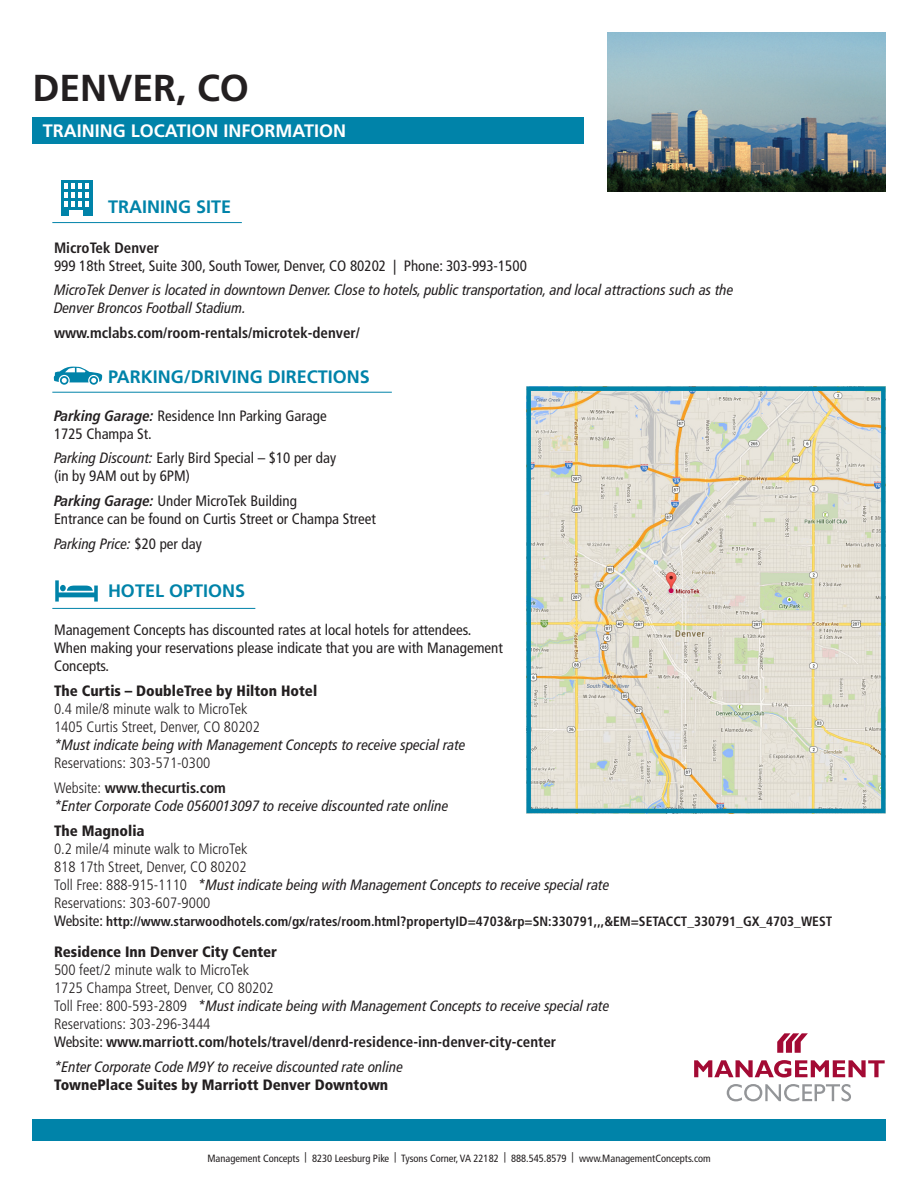
<style>
.page{position:relative;width:918px;height:1188px;background:#fff}
.page>*{position:absolute;margin:0;border:0;box-sizing:border-box;transform-origin:0 0}
.t1{font:700 37.5px "Frutiger LT Pro";color:#231f20}
.H2-Blue{font:700 18px "Frutiger LT Pro";color:#0083a9}
.t2{font:700 18px "Frutiger LT Pro";color:#fff}
.P3-Con{font:condensed 15px/18px "Frutiger LT Pro";color:#231f20}
.P4-LCon{font:italic condensed 15px "Frutiger LT Pro";color:#231f20}
.P4-LCon-2{font:300 condensed 15px "Frutiger LT Pro";color:#231f20}
.P3-Con-2{font:italic condensed 15px/18px "Frutiger LT Pro";color:#231f20}
.P1-BlackC{font:900 condensed 15px "Frutiger LT Pro";color:#231f20}
.P3-Con-3{font:700 condensed 15px "Frutiger LT Pro";color:#231f20}
.P2-BoldC{font:700 condensed 15px "Frutiger LT Pro";color:#231f20}
.P4-LCon-3{font:700 condensed 15px "Frutiger LT Pro";color:#231f20}
.P3-Con-4{font:700 condensed 13.5px "Frutiger LT Pro";color:#231f20}
.t3{font:condensed 10.5px "Frutiger LT Pro";color:#231f20}
.s1{font-weight:700;font-style:italic}
.s2{font-style:italic}
.s3{font-style:normal}
.s4{font-weight:300}
.s5{font-weight:300;font-style:normal}
.s6{font-weight:400;font-size:15px}
.s7{font-weight:400}
</style>
<div class="page">
<img style="left:531px;top:391px;width:350px;height:417px">
<div style="left:526px;top:386px;width:360px;height:427px;border:4px solid #0083a9"></div>
<img style="left:608px;top:33px;width:278px;height:158px">
<svg style="left:694px;top:1060px;width:191px;height:17px"></svg>
<svg style="left:727px;top:1084px;width:124px;height:17px"></svg>
<svg style="left:777px;top:1033px;width:31px;height:20px"></svg>
<div style="left:32px;top:117px;width:552px;height:27px;background:#0083a9"></div>
<div style="left:32px;top:1119px;width:854px;height:21px;background:#0083a9"></div>
<svg style="left:54px;top:367px;width:48px;height:18px"></svg>
<hr style="left:52px;top:392px;width:340px;height:1px;background:#0083a9">
<hr style="left:52px;top:222px;width:190px;height:1px;background:#0083a9">
<div style="left:61px;top:180px;width:31px;height:36px;background:#0083a9"></div>
<svg style="left:64px;top:183px;width:25px;height:33px"></svg>
<svg style="left:55px;top:580px;width:43px;height:22px"></svg>
<hr style="left:52px;top:608px;width:203px;height:1px;background:#0083a9">
<svg style="left:669px;top:588px;width:5px;height:5px"></svg>
<h1 class="t1" style="left:32px;top:65px;width:218px">DENVER, CO</h1>
<h2 class="t2" style="left:43px;top:120px;width:305px">TRAINING LOCATION INFORMATION</h2>
<p class="H2-Blue" style="left:108px;top:197px;width:125px">TRAINING SITE</p>
<p class="P2-BoldC" style="left:54px;top:238px;width:107px">MicroTek Denver</p>
<p class="P3-Con" style="left:54px;top:256px;width:474px">999 18th Street, Suite 300, South Tower, Denver, CO 80202 | Phone: 303-993-1500</p>
<p class="P3-Con-2" style="left:54px;top:281px;width:681px">MicroTek Denver is located in downtown Denver. Close to hotels, public transportation, and local attractions such as the<br>Denver Broncos Football Stadium.</p>
<p class="P2-BoldC" style="left:54px;top:324px;width:308px">www.mclabs.com/room-rentals/microtek-denver/</p>
<p class="H2-Blue" style="left:108px;top:366px;width:263px">PARKING/DRIVING DIRECTIONS</p>
<p class="P3-Con" style="left:54px;top:407px;width:274px"><span class="s1">Parking Garage:</span> Residence Inn Parking Garage<br>1725 Champa St.</p>
<p class="P3-Con" style="left:54px;top:449px;width:284px"><span class="s2">Parking Discount:</span> Early Bird Special – $10 per day (in by 9AM out by 6PM)</p>
<p class="P3-Con" style="left:54px;top:492px;width:245px"><span class="s1">Parking Garage:</span> Under MicroTek Building</p>
<p class="P3-Con" style="left:54px;top:510px;width:324px">Entrance can be found on Curtis Street or Champa Street</p>
<p class="P3-Con-2" style="left:54px;top:535px;width:149px">Parking Price: <span class="s3">$20 per day</span></p>
<p class="H2-Blue" style="left:108px;top:580px;width:139px">HOTEL OPTIONS</p>
<p class="P3-Con" style="left:54px;top:621px;width:450px">Management Concepts has discounted rates at local hotels for attendees.<br>When making your reservations please indicate that you are with Management<br>Concepts.</p>
<p class="P1-BlackC" style="left:54px;top:682px;width:265px">The Curtis – DoubleTree by Hilton Hotel</p>
<p class="P4-LCon-2" style="left:54px;top:700px;width:195px">0.4 mile/8 minute walk to MicroTek</p>
<p class="P4-LCon-2" style="left:54px;top:718px;width:207px">1405 Curtis Street, Denver, CO 80202</p>
<p class="P4-LCon" style="left:54px;top:736px;width:413px">*Must indicate being with Management Concepts to receive special rate</p>
<p class="P4-LCon-2" style="left:54px;top:754px;width:158px">Reservations: 303-571-0300</p>
<p class="P4-LCon-3" style="left:54px;top:779px;width:173px"><span class="s4">Website:</span> www.thecurtis.com</p>
<p class="P4-LCon" style="left:54px;top:797px;width:396px">*Enter Corporate Code 0560013097 to receive discounted rate online</p>
<p class="P1-BlackC" style="left:54px;top:821px;width:92px">The Magnolia</p>
<p class="P4-LCon-2" style="left:54px;top:840px;width:195px">0.2 mile/4 minute walk to MicroTek</p>
<p class="P4-LCon-2" style="left:54px;top:858px;width:194px">818 17th Street, Denver, CO 80202</p>
<p class="P4-LCon" style="left:54px;top:876px;width:557px"><span class="s5">Toll Free: 888-915-1110</span> *Must indicate being with Management Concepts to receive special rate</p>
<p class="P4-LCon-2" style="left:54px;top:894px;width:158px">Reservations: 303-607-9000</p>
<p class="P3-Con-4" style="left:54px;top:913px;width:780px"><span class="s6">Website:</span> http://www.starwoodhotels.com/gx/rates/room.html?propertyID=4703&amp;rp=SN:330791,,,&amp;EM=SETACCT_330791_GX_4703_WEST</p>
<p class="P1-BlackC" style="left:54px;top:943px;width:225px">Residence Inn Denver City Center</p>
<p class="P4-LCon-2" style="left:54px;top:961px;width:197px">500 feet/2 minute walk to MicroTek</p>
<p class="P4-LCon-2" style="left:54px;top:979px;width:221px">1725 Champa Street, Denver, CO 80202</p>
<p class="P4-LCon" style="left:54px;top:997px;width:557px"><span class="s5">Toll Free: 800-593-2809</span> *Must indicate being with Management Concepts to receive special rate</p>
<p class="P4-LCon-2" style="left:54px;top:1015px;width:158px">Reservations: 303-296-3444</p>
<p class="P3-Con-3" style="left:54px;top:1033px;width:504px"><span class="s7">Website:</span> www.marriott.com/hotels/travel/denrd-residence-inn-denver-city-center</p>
<p class="P4-LCon" style="left:54px;top:1058px;width:351px">*Enter Corporate Code M9Y to receive discounted rate online</p>
<p class="P1-BlackC" style="left:54px;top:1076px;width:336px">TownePlace Suites by Marriott Denver Downtown</p>
<p class="t3" style="left:207px;top:1152px;width:505px">Management Concepts | 8230 Leesburg Pike | Tysons Corner, VA 22182 | 888.545.8579 | www.ManagementConcepts.com</p>
</div>
